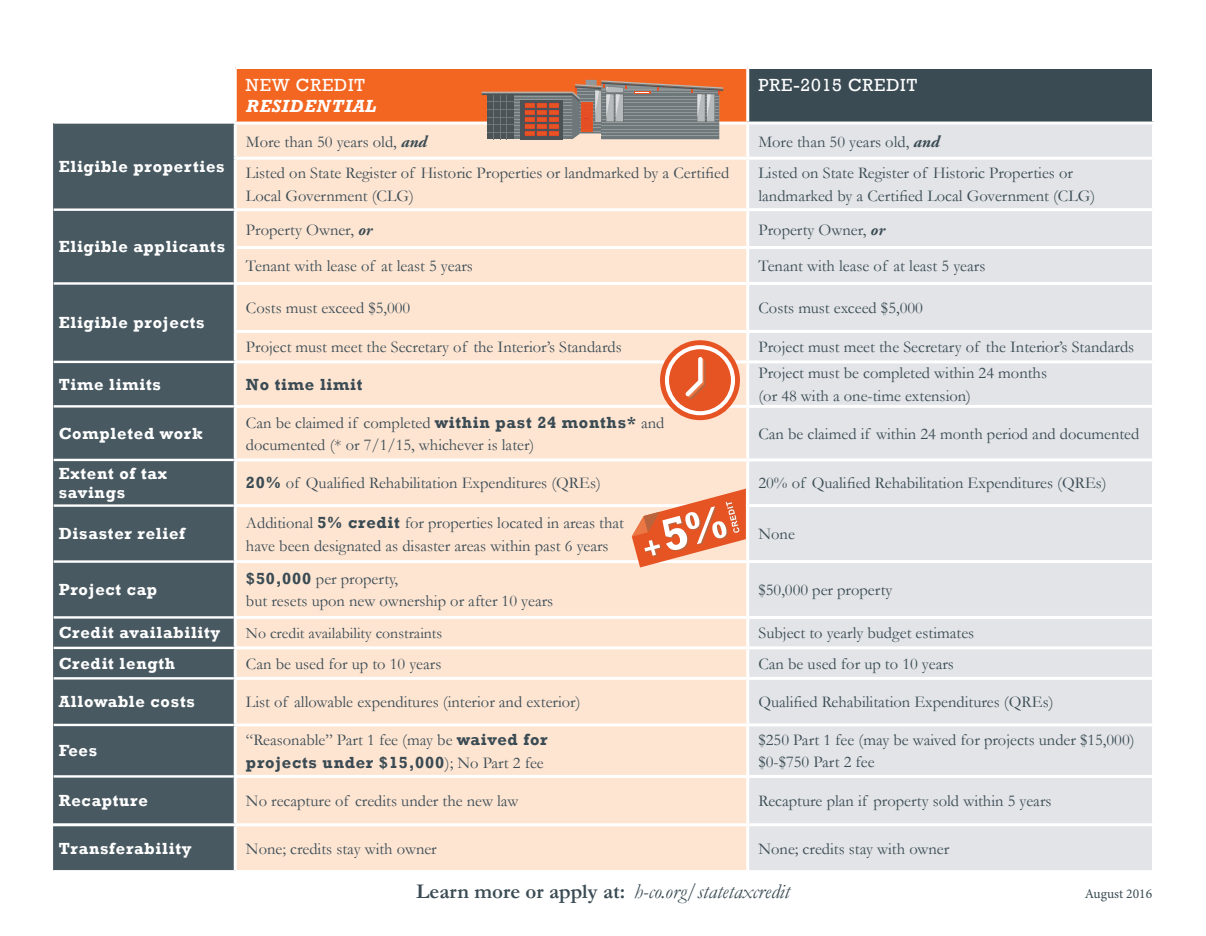
<style>
.page{position:relative;width:1206px;height:936px;background:#fff}
.page>*{position:absolute;margin:0;border:0;box-sizing:border-box;transform-origin:0 0}
.Body{font:italic 21px "Garamond";color:#3a4b54}
.t1{font:italic 700 18px/21.6px "Rockwell";letter-spacing:.045em;color:#fff}
.t2{font:18px "Rockwell";letter-spacing:.045em;color:#fff}
.t3{font:16.5px/22.5px "Garamond";color:#3a4b54}
.t4{font:700 16.5px/19.5px "Rockwell";letter-spacing:.045em;color:#fff}
.t5{font:700 16.5px "Rockwell";letter-spacing:.045em;color:#3a4b54}
.t6{font:15.75px "Garamond";color:#3a4b54}
.t7{font:13.5px "Minion Pro";color:#3a4b54}
.s1{font-weight:400;font-style:normal}
.s2{font-family:"Adobe Garamond Pro";font-weight:700;font-style:italic}
.s3{font-family:"Rockwell";font-weight:700}
.s4{font-weight:700;font-style:normal}
</style>
<div class="page">
<div style="left:235px;top:68px;width:513px;height:55px;background:#f36621"></div>
<div style="left:748px;top:68px;width:406px;height:55px;background:#3a4b54"></div>
<div style="left:53px;top:123px;width:181px;height:747px;background:#485961"></div>
<div style="left:237px;top:125px;width:509px;height:745px;background:#fee5d2"></div>
<div style="left:749px;top:125px;width:403px;height:745px;background:#e2e4e7"></div>
<hr style="left:54px;top:208px;width:180px;height:3px;background:#fff">
<hr style="left:54px;top:282px;width:180px;height:3px;background:#fff">
<hr style="left:54px;top:361px;width:180px;height:2px;background:#fff">
<hr style="left:54px;top:405px;width:180px;height:3px;background:#fff">
<hr style="left:54px;top:459px;width:180px;height:2px;background:#fff">
<hr style="left:54px;top:504px;width:180px;height:3px;background:#fff">
<hr style="left:54px;top:560px;width:180px;height:3px;background:#fff">
<hr style="left:54px;top:616px;width:180px;height:3px;background:#fff">
<hr style="left:54px;top:647px;width:180px;height:2px;background:#fff">
<hr style="left:54px;top:677px;width:180px;height:3px;background:#fff">
<hr style="left:54px;top:724px;width:180px;height:2px;background:#fff">
<hr style="left:54px;top:775px;width:180px;height:3px;background:#fff">
<hr style="left:54px;top:122px;width:180px;height:2px;background:#fff">
<hr style="left:748px;top:157px;width:407px;height:3px;background:#fff">
<hr style="left:748px;top:208px;width:407px;height:3px;background:#fff">
<hr style="left:748px;top:246px;width:407px;height:3px;background:#fff">
<hr style="left:748px;top:282px;width:407px;height:3px;background:#fff">
<hr style="left:748px;top:330px;width:407px;height:3px;background:#fff">
<hr style="left:748px;top:360px;width:407px;height:3px;background:#fff">
<hr style="left:748px;top:405px;width:407px;height:3px;background:#fff">
<hr style="left:748px;top:458px;width:407px;height:3px;background:#fff">
<hr style="left:748px;top:504px;width:407px;height:3px;background:#fff">
<hr style="left:748px;top:560px;width:407px;height:3px;background:#fff">
<hr style="left:748px;top:616px;width:407px;height:3px;background:#fff">
<hr style="left:748px;top:646px;width:407px;height:3px;background:#fff">
<hr style="left:748px;top:677px;width:407px;height:3px;background:#fff">
<hr style="left:748px;top:723px;width:407px;height:3px;background:#fff">
<hr style="left:748px;top:775px;width:407px;height:3px;background:#fff">
<hr style="left:748px;top:823px;width:407px;height:3px;background:#fff">
<hr style="left:748px;top:66px;width:407px;height:3px;background:#fff">
<hr style="left:1152px;top:69px;width:3px;height:53px;background:#fff">
<hr style="left:748px;top:122px;width:407px;height:3px;background:#fff">
<hr style="left:235px;top:66px;width:513px;height:3px;background:#fff">
<hr style="left:746px;top:69px;width:3px;height:53px;background:#fff">
<hr style="left:234px;top:122px;width:514px;height:3px;background:#fff">
<hr style="left:234px;top:157px;width:514px;height:3px;background:#fff">
<hr style="left:234px;top:208px;width:514px;height:3px;background:#fff">
<hr style="left:234px;top:246px;width:514px;height:3px;background:#fff">
<hr style="left:234px;top:282px;width:514px;height:3px;background:#fff">
<hr style="left:234px;top:330px;width:514px;height:3px;background:#fff">
<hr style="left:234px;top:360px;width:514px;height:3px;background:#fff">
<hr style="left:234px;top:405px;width:514px;height:3px;background:#fff">
<hr style="left:234px;top:458px;width:514px;height:3px;background:#fff">
<hr style="left:234px;top:504px;width:514px;height:3px;background:#fff">
<hr style="left:234px;top:560px;width:514px;height:3px;background:#fff">
<hr style="left:234px;top:616px;width:514px;height:3px;background:#fff">
<hr style="left:234px;top:646px;width:514px;height:3px;background:#fff">
<hr style="left:234px;top:677px;width:514px;height:3px;background:#fff">
<hr style="left:234px;top:723px;width:514px;height:3px;background:#fff">
<hr style="left:234px;top:775px;width:514px;height:3px;background:#fff">
<hr style="left:235px;top:823px;width:513px;height:3px;background:#fff">
<hr style="left:234px;top:69px;width:3px;height:53px;background:#fff">
<hr style="left:52px;top:823px;width:183px;height:3px;background:#fff">
<svg style="left:482px;top:80px;width:241px;height:126px;background:#ccb3a4"></svg>
<svg style="left:597px;top:489px;width:149px;height:144px;background:#f8c9b2"></svg>
<svg style="left:660px;top:340px;width:80px;height:80px"></svg>
<div style="left:668px;top:348px;width:64px;height:64px;background:#e75424;border-radius:50%"></div>
<div style="left:665px;top:345px;width:70px;height:70px;border:4px solid #fff;border-radius:50%"></div>
<svg style="left:685px;top:357px;width:21px;height:43px"></svg>
<p class="t4" style="left:59px;top:157px;width:167px">Eligible properties</p>
<p class="t4" style="left:59px;top:237px;width:168px">Eligible applicants</p>
<p class="t4" style="left:59px;top:313px;width:147px">Eligible projects</p>
<p class="t1" style="left:246px;top:74px;width:131px"><span class="s1">NEW CREDIT<br></span>RESIDENTIAL</p>
<p class="t2" style="left:758px;top:74px;width:160px">PRE-2015 CREDIT</p>
<p class="t3" style="left:246px;top:130px;width:183px">More than 50 years old, <span class="s2">and</span></p>
<p class="t3" style="left:758px;top:130px;width:183px">More than 50 years old, <span class="s2">and</span></p>
<p class="t3" style="left:246px;top:161px;width:485px">Listed on State Register of Historic Properties or landmarked by a Certified<br>Local Government (CLG)</p>
<p class="t3" style="left:758px;top:161px;width:338px">Listed on State Register of Historic Properties or landmarked by a Certified Local Government (CLG)</p>
<p class="t3" style="left:246px;top:218px;width:128px">Property Owner, <span class="s2">or</span></p>
<p class="t3" style="left:758px;top:218px;width:128px">Property Owner, <span class="s2">or</span></p>
<p class="t3" style="left:246px;top:254px;width:228px">Tenant with lease of at least 5 years</p>
<p class="t3" style="left:758px;top:254px;width:228px">Tenant with lease of at least 5 years</p>
<p class="t3" style="left:246px;top:296px;width:166px">Costs must exceed $5,000</p>
<p class="t3" style="left:758px;top:296px;width:166px">Costs must exceed $5,000</p>
<p class="t3" style="left:246px;top:335px;width:377px">Project must meet the Secretary of the Interior’s Standards</p>
<p class="t3" style="left:758px;top:335px;width:377px">Project must meet the Secretary of the Interior’s Standards</p>
<p class="t4" style="left:59px;top:375px;width:104px">Time limits</p>
<p class="t5" style="left:246px;top:374px;width:118px">No time limit</p>
<p class="t3" style="left:758px;top:361px;width:290px">Project must be completed within 24 months (or 48 with a one-time extension)</p>
<p class="t4" style="left:59px;top:424px;width:146px">Completed work</p>
<p class="t3" style="left:246px;top:411px;width:420px">Can be claimed if completed <span class="s3">within past 24 months*</span> and documented (* or 7/1/15, whichever is later)</p>
<p class="t3" style="left:758px;top:422px;width:382px">Can be claimed if within 24 month period and documented</p>
<p class="t4" style="left:59px;top:463px;width:110px">Extent of tax savings</p>
<p class="t3" style="left:246px;top:472px;width:356px"><span class="s3">20%</span> of Qualified Rehabilitation Expenditures (QREs)</p>
<p class="t3" style="left:758px;top:471px;width:350px">20% of Qualified Rehabilitation Expenditures (QREs)</p>
<p class="t4" style="left:59px;top:524px;width:128px">Disaster relief</p>
<p class="t3" style="left:246px;top:511px;width:380px">Additional <span class="s3">5% credit</span> for properties located in areas that have been designated as disaster areas within past 6 years</p>
<p class="t3" style="left:758px;top:522px;width:38px">None</p>
<p class="t4" style="left:59px;top:580px;width:100px">Project cap</p>
<p class="t3" style="left:246px;top:567px;width:309px"><span class="s3">$50,000</span> per property,<br>but resets upon new ownership or after 10 years</p>
<p class="t3" style="left:758px;top:578px;width:135px">$50,000 per property</p>
<p class="t4" style="left:59px;top:623px;width:163px">Credit availability</p>
<p class="t6" style="left:246px;top:622px;width:198px">No credit availability constraints</p>
<p class="t3" style="left:758px;top:621px;width:217px">Subject to yearly budget estimates</p>
<p class="t4" style="left:59px;top:654px;width:118px">Credit length</p>
<p class="t3" style="left:246px;top:652px;width:197px">Can be used for up to 10 years</p>
<p class="t3" style="left:758px;top:652px;width:197px">Can be used for up to 10 years</p>
<p class="t4" style="left:59px;top:692px;width:138px">Allowable costs</p>
<p class="t3" style="left:246px;top:690px;width:336px">List of allowable expenditures (interior and exterior)</p>
<p class="t3" style="left:758px;top:690px;width:297px">Qualified Rehabilitation Expenditures (QREs)</p>
<p class="t4" style="left:59px;top:741px;width:40px">Fees</p>
<p class="t3" style="left:246px;top:728px;width:303px">“Reasonable” Part 1 fee (may be <span class="s3">waived for projects under $15,000</span>); No Part 2 fee</p>
<p class="t3" style="left:758px;top:728px;width:378px">$250 Part 1 fee (may be waived for projects under $15,000) $0-$750 Part 2 fee</p>
<p class="t4" style="left:59px;top:791px;width:91px">Recapture</p>
<p class="t3" style="left:246px;top:789px;width:274px">No recapture of credits under the new law</p>
<p class="t3" style="left:758px;top:789px;width:295px">Recapture plan if property sold within 5 years</p>
<p class="t4" style="left:59px;top:839px;width:134px">Transferability</p>
<p class="t3" style="left:246px;top:837px;width:192px">None; credits stay with owner</p>
<p class="t3" style="left:758px;top:837px;width:192px">None; credits stay with owner</p>
<p class="Body" style="left:416px;top:877px;width:375px"><span class="s4">Learn more or apply at:</span> h-co.org/statetaxcredit</p>
<p class="t7" style="left:1085px;top:885px;width:69px">August 2016</p>
</div>
